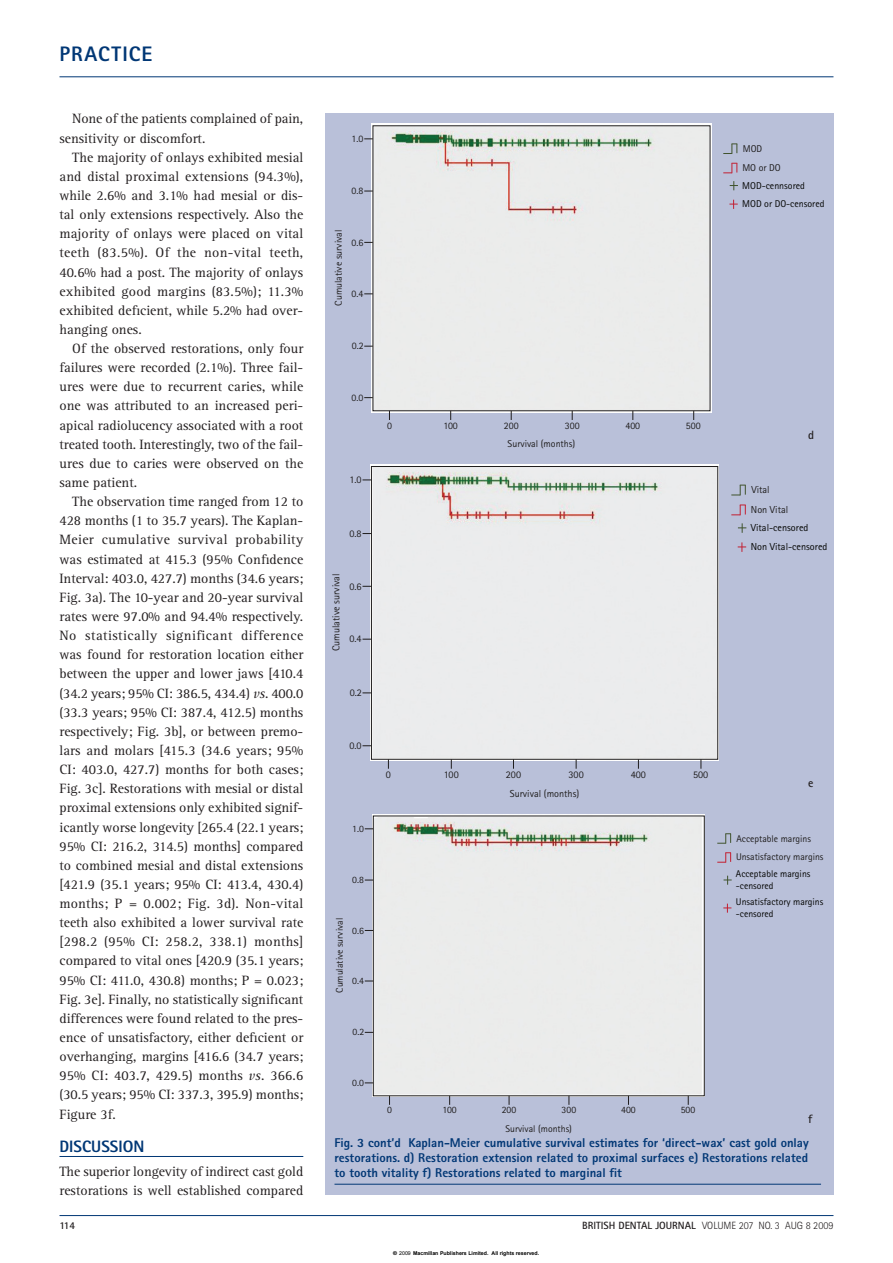
<style>
.page{position:relative;width:893px;height:1263px;background:#fff}
.page>*{position:absolute;margin:0;border:0;box-sizing:border-box;transform-origin:0 0}
.t1{font:800 21px "Rotis Sans Serif";letter-spacing:.055em;color:#013775}
.t2{font:800 16.5px "Rotis Sans Serif";color:#013775}
.t3{font:13.95px/19.2px "Rotis Serif";color:#231f20;text-align:justify}
.t4{font:800 12.75px/15px "Rotis Sans Serif";color:#013775;text-align:justify}
.t5{font:700 12px "Rotis Sans Serif";color:#231f20}
.t6{font:300 10.5px "Rotis Sans Serif";color:#231f20}
.t7{font:700 10.5px "Rotis Sans Serif";color:#231f20}
.t8{font:10.2px "Rotis Sans Serif";color:#1f1d1d}
.t9{font:10.2px/19px "Rotis Sans Serif";color:#040503}
.t10{font:9.9px "Rotis Sans Serif";color:#1f1d1d}
.t11{font:9.9px/18.6px "Rotis Sans Serif";color:#040503}
.t12{font:9.75px "Rotis Sans Serif";color:#1f1d1d}
.t13{font:9.75px/11.7px "Rotis Sans Serif";color:#040503}
.t14{font:700 5.25px "Arial";color:#000}
.s1{font-style:italic}
.s2{font-weight:700}
.s3{font-family:"Helvetica"}
.s4{font-weight:400}
</style>
<div class="page">
<hr style="left:59px;top:76px;width:774px;height:1px;background:#013775">
<hr style="left:59px;top:1156px;width:244px;height:1px;background:#013775">
<div style="left:325px;top:114px;width:508px;height:1081px;background:#b9c0d9"></div>
<div style="left:372px;top:124px;width:339px;height:288px;background:#ebeceb"></div>
<svg style="left:723px;top:143px;width:14px;height:11px"></svg>
<svg style="left:723px;top:163px;width:14px;height:10px"></svg>
<svg style="left:730px;top:181px;width:8px;height:9px"></svg>
<svg style="left:729px;top:200px;width:9px;height:9px"></svg>
<div style="left:370px;top:465px;width:348px;height:296px;background:#ebeced"></div>
<svg style="left:731px;top:485px;width:15px;height:11px"></svg>
<svg style="left:731px;top:505px;width:15px;height:10px"></svg>
<div style="left:371px;top:466px;width:347px;height:293px;border:1px solid #1f1d1d"></div>
<svg style="left:738px;top:523px;width:8px;height:10px"></svg>
<svg style="left:738px;top:542px;width:8px;height:10px"></svg>
<div style="left:372px;top:814px;width:333px;height:283px;background:#ebeceb"></div>
<svg style="left:717px;top:833px;width:14px;height:11px"></svg>
<svg style="left:717px;top:852px;width:14px;height:11px"></svg>
<svg style="left:723px;top:876px;width:9px;height:9px"></svg>
<svg style="left:723px;top:904px;width:8px;height:9px"></svg>
<hr style="left:334px;top:1184px;width:487px;height:1px;background:#013775">
<hr style="left:59px;top:1215px;width:774px;height:1px;background:#013775">
<h1 class="t1" style="left:59px;top:47px;width:95px">PRACTICE</h1>
<p class="t3" style="left:59px;top:110px;width:245px;text-indent:13px">None of the patients complained of pain, sensitivity or discomfort.</p>
<p class="t3" style="left:59px;top:149px;width:245px;text-indent:13px">The majority of onlays exhibited mesial and distal proximal extensions (94.3%), while 2.6% and 3.1% had mesial or dis&shy;tal only extensions respectively. Also the majority of onlays were placed on vital teeth (83.5%). Of the non-vital teeth, 40.6% had a post. The majority of onlays exhibited good margins (83.5%); 11.3% exhibited deficient, while 5.2% had over&shy;hanging ones.</p>
<p class="t3" style="left:59px;top:340px;width:245px;text-indent:13px">Of the observed restorations, only four failures were recorded (2.1%). Three fail&shy;ures were due to recurrent caries, while one was attributed to an increased peri&shy;apical radiolucency associated with a root treated tooth. Interestingly, two of the fail&shy;ures due to caries were observed on the same patient.</p>
<p class="t3" style="left:59px;top:493px;width:245px;text-indent:13px">The observation time ranged from 12 to 428 months (1 to 35.7 years). The Kaplan-Meier cumulative survival probability was estimated at 415.3 (95% Confidence Interval: 403.0, 427.7) months (34.6 years; Fig. 3a). The 10-year and 20-year survival rates were 97.0% and 94.4% respectively.<br>No statistically significant difference was found for restoration location either between the upper and lower jaws [410.4 (34.2 years; 95% CI: 386.5, 434.4) <span class="s1">vs</span>. 400.0 (33.3 years; 95% CI: 387.4, 412.5) months respectively; Fig. 3b], or between premo&shy;lars and molars [415.3 (34.6 years; 95% CI: 403.0, 427.7) months for both cases; Fig. 3c]. Restorations with mesial or distal proximal extensions only exhibited signif&shy;icantly worse longevity [265.4 (22.1 years; 95% CI: 216.2, 314.5) months] compared to combined mesial and distal extensions [421.9 (35.1 years; 95% CI: 413.4, 430.4) months; P = 0.002; Fig. 3d). Non-vital teeth also exhibited a lower survival rate [298.2 (95% CI: 258.2, 338.1) months] compared to vital ones [420.9 (35.1 years; 95% CI: 411.0, 430.8) months; P = 0.023; Fig. 3e]. Finally, no statistically significant differences were found related to the pres&shy;ence of unsatisfactory, either deficient or overhanging, margins [416.6 (34.7 years; 95% CI: 403.7, 429.5) months <span class="s1">vs</span>. 366.6 (30.5 years; 95% CI: 337.3, 395.9) months; Figure 3f.</p>
<p class="t2" style="left:59px;top:1140px;width:86px">DISCUSSION</p>
<p class="t3" style="left:59px;top:1163px;width:245px">The superior longevity of indirect cast gold restorations is well established compared</p>
<p class="t10" style="left:351px;top:135px;width:13px">1.0</p>
<p class="t10" style="left:351px;top:187px;width:13px">0.8</p>
<p class="t10" style="left:335px;top:306px;width:77px;rotate:-90deg">Cumulative survival</p>
<p class="t10" style="left:351px;top:239px;width:13px">0.6</p>
<p class="t10" style="left:351px;top:290px;width:13px">0.4</p>
<p class="t10" style="left:352px;top:342px;width:13px">0.2</p>
<p class="t10" style="left:351px;top:394px;width:13px">0.0</p>
<p class="t8" style="left:349px;top:476px;width:14px">1.0</p>
<p class="t8" style="left:349px;top:530px;width:14px">0.8</p>
<p class="t8" style="left:332px;top:651px;width:79px;rotate:-90deg">Cumulative survival</p>
<p class="t8" style="left:349px;top:583px;width:14px">0.6</p>
<p class="t8" style="left:349px;top:635px;width:14px">0.4</p>
<p class="t8" style="left:350px;top:689px;width:14px">0.2</p>
<p class="t8" style="left:349px;top:742px;width:14px">0.0</p>
<p class="t12" style="left:352px;top:825px;width:13px">1.0</p>
<p class="t12" style="left:352px;top:876px;width:13px">0.8</p>
<p class="t12" style="left:336px;top:993px;width:76px;rotate:-90deg">Cumulative survival</p>
<p class="t12" style="left:352px;top:927px;width:13px">0.6</p>
<p class="t12" style="left:352px;top:977px;width:13px">0.4</p>
<p class="t12" style="left:353px;top:1029px;width:13px">0.2</p>
<p class="t12" style="left:352px;top:1079px;width:13px">0.0</p>
<p class="t10" style="left:387px;top:422px;width:6px">0</p>
<p class="t10" style="left:443px;top:422px;width:16px">100</p>
<p class="t10" style="left:504px;top:422px;width:16px">200</p>
<p class="t10" style="left:565px;top:422px;width:16px">300</p>
<p class="t10" style="left:625px;top:422px;width:16px">400</p>
<p class="t10" style="left:686px;top:422px;width:16px">500</p>
<p class="t10" style="left:508px;top:441px;width:69px">Survival (months)</p>
<p class="t8" style="left:386px;top:770px;width:7px">0</p>
<p class="t8" style="left:444px;top:770px;width:16px">100</p>
<p class="t8" style="left:506px;top:770px;width:17px">200</p>
<p class="t8" style="left:568px;top:770px;width:17px">300</p>
<p class="t8" style="left:631px;top:770px;width:17px">400</p>
<p class="t8" style="left:693px;top:771px;width:17px">500</p>
<p class="t8" style="left:510px;top:790px;width:71px">Survival (months)</p>
<p class="t12" style="left:387px;top:1107px;width:6px">0</p>
<p class="t12" style="left:442px;top:1107px;width:16px">100</p>
<p class="t12" style="left:502px;top:1107px;width:16px">200</p>
<p class="t12" style="left:562px;top:1107px;width:16px">300</p>
<p class="t12" style="left:621px;top:1107px;width:16px">400</p>
<p class="t12" style="left:681px;top:1107px;width:16px">500</p>
<p class="t12" style="left:505px;top:1125px;width:68px">Survival (months)</p>
<p class="t10" style="left:743px;top:145px;width:21px">MOD</p>
<p class="t11" style="left:742px;top:177px;width:84px">MOD-cennsored<br>MOD or DO-censored</p>
<p class="t10" style="left:742px;top:164px;width:40px">MO or DO</p>
<p class="t5" style="left:808px;top:431px;width:7px">d</p>
<p class="t8" style="left:751px;top:486px;width:20px">Vital</p>
<p class="t9" style="left:751px;top:519px;width:78px">Vital-censored<br>Non Vital-censored</p>
<p class="t8" style="left:751px;top:506px;width:39px">Non Vital</p>
<p class="t5" style="left:808px;top:779px;width:7px">e</p>
<p class="t12" style="left:736px;top:835px;width:76px">Acceptable margins</p>
<p class="t13" style="left:736px;top:869px;width:76px">Acceptable margins -censored</p>
<p class="t13" style="left:736px;top:897px;width:89px">Unsatisfactory margins -censored</p>
<p class="t12" style="left:736px;top:854px;width:89px">Unsatisfactory margins</p>
<p class="t5" style="left:808px;top:1115px;width:6px">f</p>
<p class="t4" style="left:334px;top:1137px;width:476px">Fig. 3 cont’d Kaplan-Meier cumulative survival estimates for ‘direct-wax’ cast gold onlay restorations. d) Restoration extension related to proximal surfaces e) Restorations related to tooth vitality f) Restorations related to marginal fit</p>
<p class="t7" style="left:59px;top:1221px;width:17px">114</p>
<p class="t6" style="left:582px;top:1221px;width:253px"><span class="s2">BRITISH DENTAL JOURNAL</span> VOLUME 207 NO. 3 AUG 8 2009</p>
<p class="t14" style="left:393px;top:1250px;width:148px"><span class="s3">©</span> <span class="s4">2009</span> Macmillan Publishers Limited. All rights reserved.</p>
</div>
